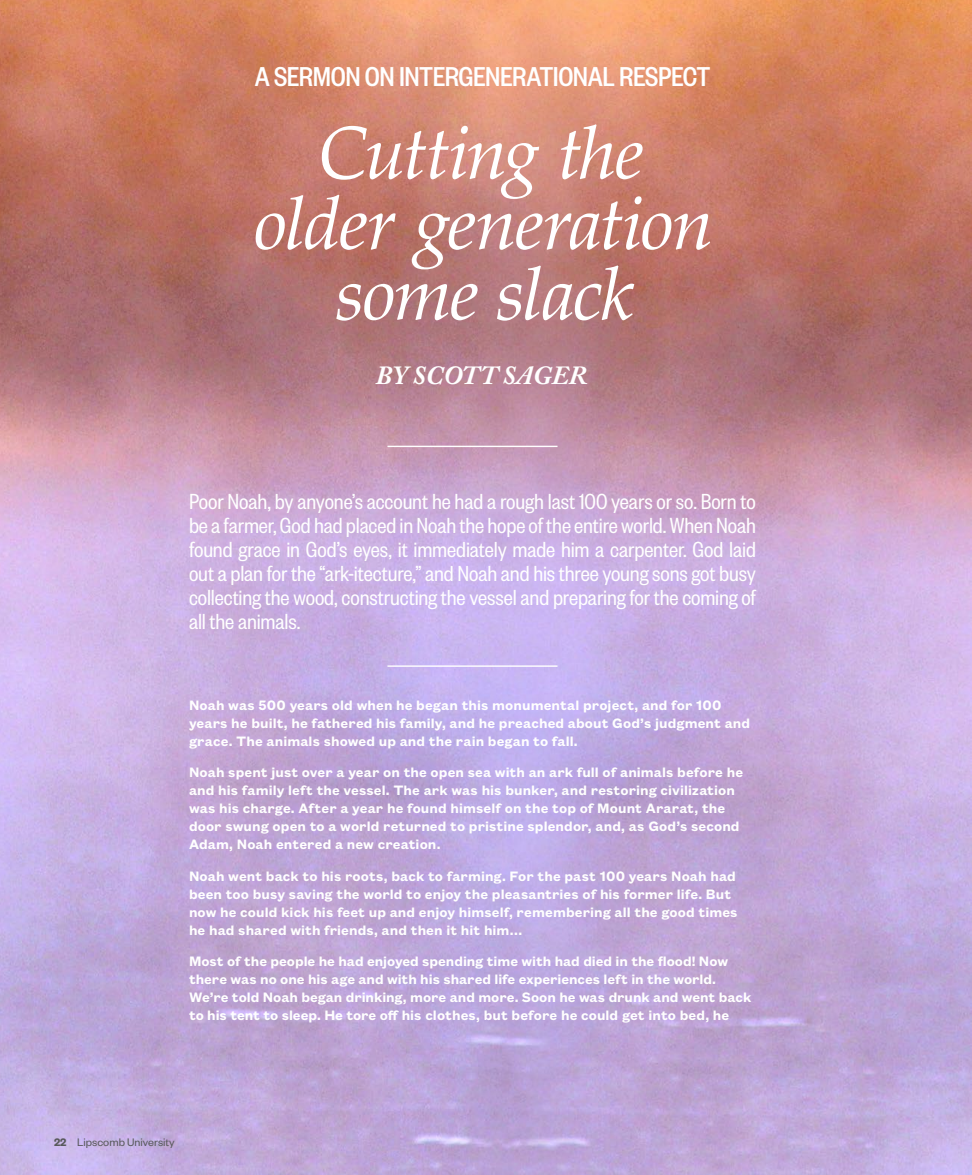
<style>
.page{position:relative;width:972px;height:1175px;background:#fff}
.page>*{position:absolute;margin:0;border:0;box-sizing:border-box;transform-origin:0 0}
.t1{font:italic 74.7px/70.5px "Palatino";letter-spacing:-.03em;color:#fff;text-align:center}
.t2{font:500 30px "Founders Grotesk Cond";letter-spacing:-.015em;color:#fff}
.t3{font:italic 700 26.1px "Adobe Caslon Pro";letter-spacing:-.005em;color:#fff}
.t4{font:24px/24px "Founders Grotesk Cond";letter-spacing:-.005em;color:#fff;text-align:justify}
.t5{font:600 15px/18px "Founders Grotesk Text";letter-spacing:.005em;color:#fff;scale:.96 1}
.t6{font:12px "Founders Grotesk";color:#58595b}
.s1{font-weight:600}
</style>
<div class="page">
<img style="left:0;top:0;width:972px;height:1174px">
<hr style="left:387px;top:446px;width:171px;height:1px;background:#fff">
<hr style="left:387px;top:665px;width:171px;height:2px;background:#fff">
<h2 class="t2" style="left:255px;top:59px;width:457px">A SERMON ON INTERGENERATIONAL RESPECT</h2>
<h1 class="t1" style="left:254px;top:116px;width:461px">Cutting the older generation some slack</h1>
<h3 class="t3" style="left:376px;top:359px;width:213px">BY SCOTT SAGER</h3>
<p class="t4" style="left:189px;top:488px;width:569px">Poor Noah, by anyone’s account he had a rough last 100 years or so. Born to be a farmer, God had placed in Noah the hope of the entire world. When Noah found grace in God’s eyes, it immediately made him a carpenter. God laid out a plan for the “ark-itecture,” and Noah and his three young sons got busy collecting the wood, constructing the vessel and preparing for the coming of all the animals.</p>
<p class="t5" style="left:189px;top:695px;width:586px">Noah was 500 years old when he began this monumental project, and for 100 years he built, he fathered his family, and he preached about God’s judgment and grace. The animals showed up and the rain began to fall.</p>
<p class="t5" style="left:189px;top:762px;width:579px">Noah spent just over a year on the open sea with an ark full of animals before he and his family left the vessel. The ark was his bunker, and restoring civilization was his charge. After a year he found himself on the top of Mount Ararat, the door swung open to a world returned to pristine splendor, and, as God’s second Adam, Noah entered a new creation.</p>
<p class="t5" style="left:189px;top:866px;width:573px">Noah went back to his roots, back to farming. For the past 100 years Noah had been too busy saving the world to enjoy the pleasantries of his former life. But now he could kick his feet up and enjoy himself, remembering all the good times he had shared with friends, and then it hit him…</p>
<p class="t5" style="left:189px;top:951px;width:587px">Most of the people he had enjoyed spending time with had died in the flood! Now there was no one his age and with his shared life experiences left in the world.<br>We’re told Noah began drinking, more and more. Soon he was drunk and went back to his tent to sleep. He tore off his clothes, but before he could get into bed, he</p>
<p class="t6" style="left:54px;top:1134px;width:122px"><span class="s1">22</span> Lipscomb University</p>
</div>
